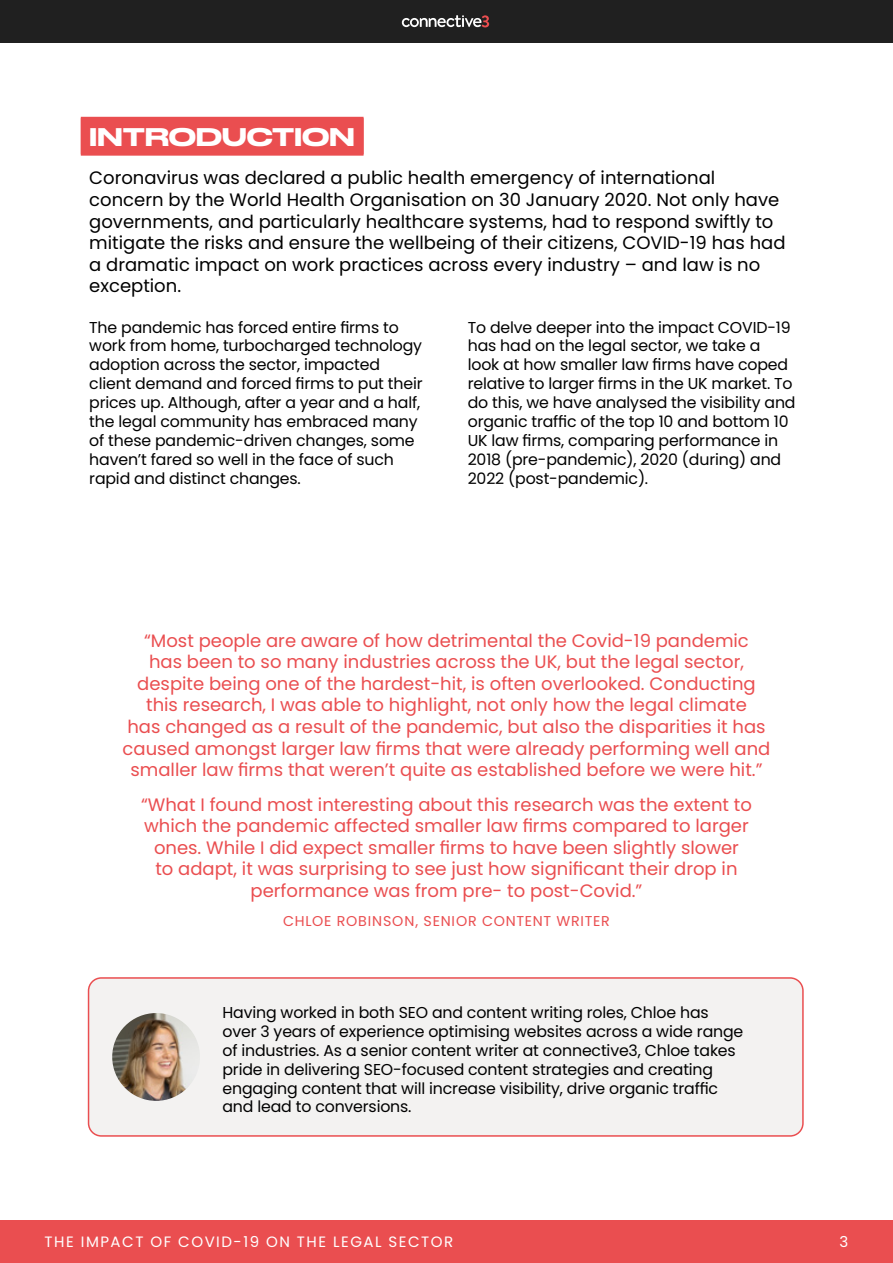
<style>
.page{position:relative;width:893px;height:1263px;background:#fff}
.page>*{position:absolute;margin:0;border:0;box-sizing:border-box;transform-origin:0 0}
.t1{font:500 24px "Druk Wide";letter-spacing:-.01em;color:#fff}
.t2{font:18px/21.6px "Poppins";color:#ea4e50;text-align:center}
.t3{font:18px/21.6px "Poppins";color:#000}
.t4{font:15.75px/18.9px "Poppins";letter-spacing:-.01em;color:#000}
.t5{font:15px "Poppins";letter-spacing:.1em;color:#fff}
.t6{font:14.25px "Poppins";letter-spacing:.055em;color:#ea4e50}
</style>
<div class="page">
<div style="left:0;top:1221px;width:893px;height:42px;background:#ea4e50"></div>
<div style="left:0;top:0;width:893px;height:42px;background:#202020"></div>
<svg style="left:402px;top:15px;width:87px;height:12px"></svg>
<div style="left:81px;top:117px;width:283px;height:37px;background:#ea4e50"></div>
<div style="left:81px;top:118px;width:283px;height:38px;background:#ea4e50"></div>
<div style="left:89px;top:978px;width:714px;height:158px;background:#f3f2f1;border-radius:13px"></div>
<div style="left:88px;top:977px;width:716px;height:160px;border:2px solid #ea4e50;border-radius:13px"></div>
<img style="left:112px;top:1013px;width:88px;height:88px;border-radius:44px">
<h1 class="t1" style="left:89px;top:117px;width:267px">INTRODUCTION</h1>
<p class="t3" style="left:89px;top:167px;width:698px">Coronavirus was declared a public health emergency of international concern by the World Health Organisation on 30 January 2020. Not only have governments, and particularly healthcare systems, had to respond swiftly to mitigate the risks and ensure the wellbeing of their citizens, COVID-19 has had a dramatic impact on work practices across every industry – and law is no exception.</p>
<p class="t4" style="left:89px;top:318px;width:335px">The pandemic has forced entire firms to work from home, turbocharged technology adoption across the sector, impacted client demand and forced firms to put their prices up. Although, after a year and a half, the legal community has embraced many of these pandemic-driven changes, some haven’t fared so well in the face of such rapid and distinct changes.</p>
<p class="t4" style="left:468px;top:318px;width:329px">To delve deeper into the impact COVID-19 has had on the legal sector, we take a look at how smaller law firms have coped relative to larger firms in the UK market. To do this, we have analysed the visibility and organic traffic of the top 10 and bottom 10<br>UK law firms, comparing performance in 2018 (pre-pandemic), 2020 (during) and 2022 (post-pandemic).</p>
<p class="t2" style="left:123px;top:629px;width:649px">“Most people are aware of how detrimental the Covid-19 pandemic<br>has been to so many industries across the UK, but the legal sector, despite being one of the hardest-hit, is often overlooked. Conducting this research, I was able to highlight, not only how the legal climate<br>has changed as a result of the pandemic, but also the disparities it has caused amongst larger law firms that were already performing well and smaller law firms that weren’t quite as established before we were hit.”</p>
<p class="t2" style="left:141px;top:793px;width:612px">“What I found most interesting about this research was the extent to which the pandemic affected smaller law firms compared to larger ones. While I did expect smaller firms to have been slightly slower<br>to adapt, it was surprising to see just how significant their drop in performance was from pre- to post-Covid.”</p>
<p class="t6" style="left:283px;top:913px;width:328px">CHLOE ROBINSON, SENIOR CONTENT WRITER</p>
<p class="t4" style="left:222px;top:1003px;width:522px">Having worked in both SEO and content writing roles, Chloe has over 3 years of experience optimising websites across a wide range of industries. As a senior content writer at connective3, Chloe takes pride in delivering SEO-focused content strategies and creating engaging content that will increase visibility, drive organic traffic and lead to conversions.</p>
<p class="t5" style="left:45px;top:1233px;width:410px">THE IMPACT OF COVID-19 ON THE LEGAL SECTOR</p>
<p class="t5" style="left:839px;top:1233px;width:10px">3</p>
</div>
